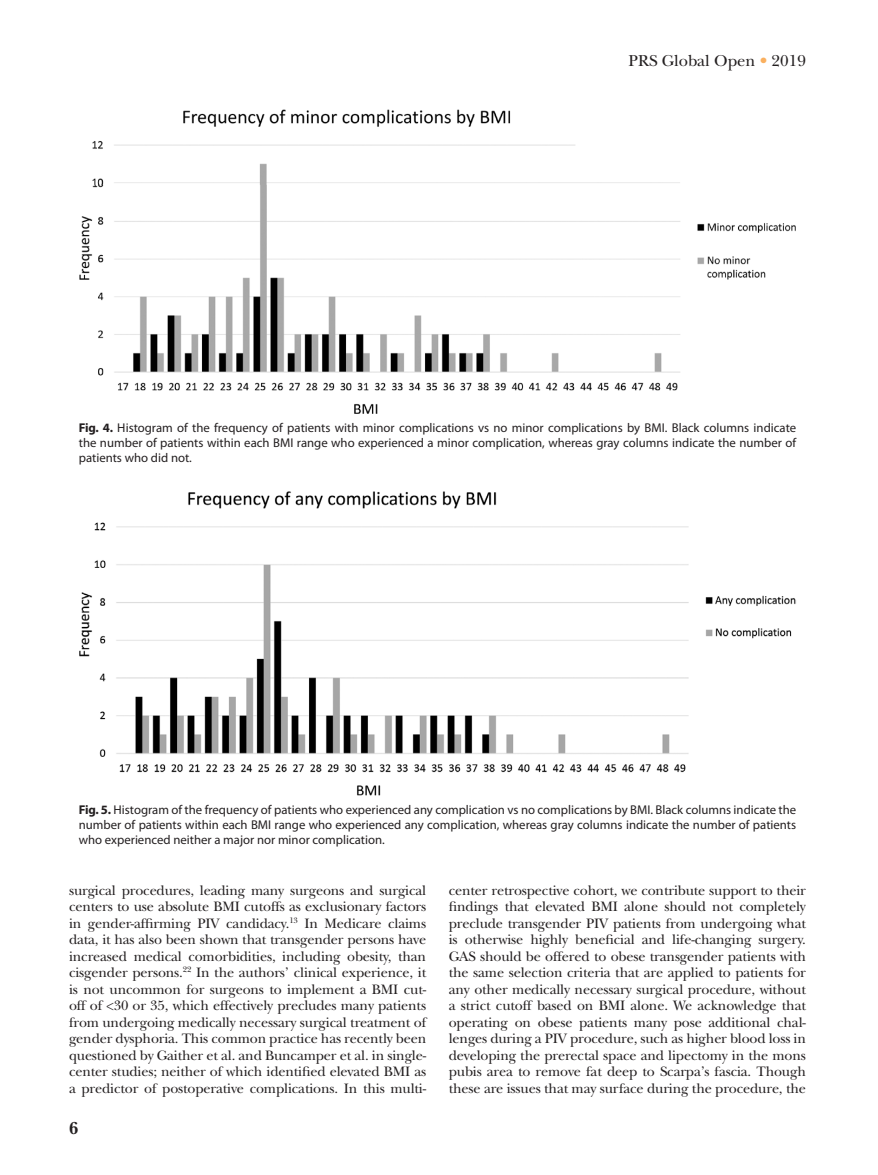
<style>
.page{position:relative;width:878px;height:1175px;background:#fff}
.page>*{position:absolute;margin:0;border:0;box-sizing:border-box;transform-origin:0 0}
.t1{font:700 18px "New Baskerville";color:#231f20}
.t2{font:16.5px "New Baskerville";color:#231f20}
.t3{font:14.25px/16.5px "New Baskerville";letter-spacing:-.01em;color:#231f20;text-align:justify}
.t4{font:12.75px/15px "Myriad Pro";color:#231f20;text-align:justify}
.s1{color:#fab05f}
.s2{font-weight:700}
</style>
<div class="page">
<img style="left:79px;top:109px;width:717px;height:305px">
<img style="left:79px;top:491px;width:717px;height:305px">
<p class="t2" style="left:628px;top:51px;width:179px">PRS Global Open <span class="s1">•</span> 2019</p>
<p class="t4" style="left:79px;top:420px;width:719px"><span class="s2">Fig. 4.</span> Histogram of the frequency of patients with minor complications vs no minor complications by BMI. Black columns indicate the number of patients within each BMI range who experienced a minor complication, whereas gray columns indicate the number of patients who did not.</p>
<p class="t4" style="left:79px;top:801px;width:719px"><span class="s2">Fig. 5.</span> Histogram of the frequency of patients who experienced any complication vs no complications by BMI. Black columns indicate the number of patients within each BMI range who experienced any complication, whereas gray columns indicate the number of patients who experienced neither a major nor minor complication.</p>
<p class="t3" style="left:69px;top:882px;width:359px">surgical procedures, leading many surgeons and surgical centers to use absolute BMI cutoffs as exclusionary factors in gender-affirming PIV candidacy.<sup>13</sup> In Medicare claims data, it has also been shown that transgender persons have increased medical comorbidities, including obesity, than cisgender persons.<sup>22</sup> In the authors’ clinical experience, it is not uncommon for surgeons to implement a BMI cut&shy;off of &lt;30 or 35, which effectively precludes many patients from undergoing medically necessary surgical treatment of gender dysphoria. This common practice has recently been questioned by Gaither et al. and Buncamper et al. in single&shy;center studies; neither of which identified elevated BMI as a predictor of postoperative complications. In this multi-</p>
<p class="t3" style="left:448px;top:882px;width:359px">center retrospective cohort, we contribute support to their findings that elevated BMI alone should not completely preclude transgender PIV patients from undergoing what is otherwise highly beneficial and life-changing surgery.<br>GAS should be offered to obese transgender patients with the same selection criteria that are applied to patients for any other medically necessary surgical procedure, without a strict cutoff based on BMI alone. We acknowledge that operating on obese patients many pose additional chal&shy;lenges during a PIV procedure, such as higher blood loss in developing the prerectal space and lipectomy in the mons pubis area to remove fat deep to Scarpa’s fascia. Though these are issues that may surface during the procedure, the</p>
<p class="t1" style="left:69px;top:1118px;width:11px">6</p>
</div>
